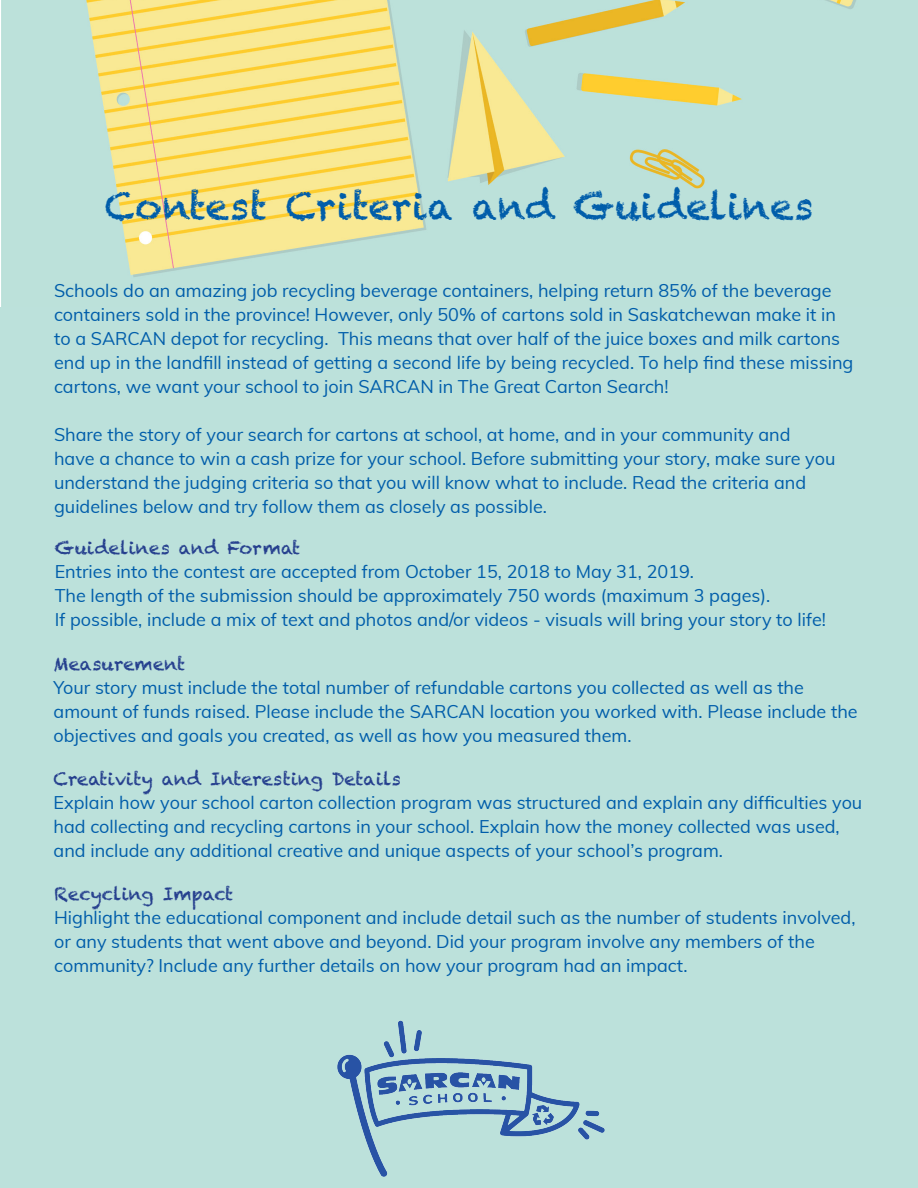
<style>
.page{position:relative;width:918px;height:1188px;background:#fff}
.page>*{position:absolute;margin:0;border:0;box-sizing:border-box;transform-origin:0 0}
.t1{font:37.5px "Chalkduster";color:#005daa}
.t2{font:18px/24px "Muli";color:#005daa}
.t3{font:18px "Chalkduster";color:#253f8e}
</style>
<div class="page">
<img style="left:1px;top:0;width:917px;height:308px">
<img style="left:327px;top:1009px;width:289px;height:179px">
<p class="t1" style="left:105px;top:184px;width:710px">Contest Criteria and Guidelines</p>
<p class="t2" style="left:54px;top:278px;width:801px">Schools do an amazing job recycling beverage containers, helping return 85% of the beverage containers sold in the province! However, only 50% of cartons sold in Saskatchewan make it in to a SARCAN depot for recycling. This means that over half of the juice boxes and milk cartons end up in the landfill instead of getting a second life by being recycled. To help find these missing cartons, we want your school to join SARCAN in The Great Carton Search!</p>
<p class="t2" style="left:54px;top:422px;width:783px">Share the story of your search for cartons at school, at home, and in your community and have a chance to win a cash prize for your school. Before submitting your story, make sure you understand the judging criteria so that you will know what to include. Read the criteria and guidelines below and try follow them as closely as possible.</p>
<p class="t3" style="left:55px;top:538px;width:247px">Guidelines and Format</p>
<p class="t2" style="left:55px;top:559px;width:641px">Entries into the contest are accepted from October 15, 2018 to May 31, 2019.</p>
<p class="t2" style="left:55px;top:583px;width:717px">The length of the submission should be approximately 750 words (maximum 3 pages).</p>
<p class="t2" style="left:55px;top:607px;width:773px">If possible, include a mix of text and photos and/or videos - visuals will bring your story to life!</p>
<p class="t3" style="left:54px;top:653px;width:133px">Measurement</p>
<p class="t2" style="left:54px;top:674px;width:806px">Your story must include the total number of refundable cartons you collected as well as the amount of funds raised. Please include the SARCAN location you worked with. Please include the objectives and goals you created, as well as how you measured them.</p>
<p class="t3" style="left:54px;top:768px;width:349px">Creativity and Interesting Details</p>
<p class="t2" style="left:54px;top:790px;width:810px">Explain how your school carton collection program was structured and explain any difficulties you had collecting and recycling cartons in your school. Explain how the money collected was used, and include any additional creative and unique aspects of your school’s program.</p>
<p class="t3" style="left:54px;top:883px;width:181px">Recycling Impact</p>
<p class="t2" style="left:54px;top:905px;width:803px">Highlight the educational component and include detail such as the number of students involved, or any students that went above and beyond. Did your program involve any members of the community? Include any further details on how your program had an impact.</p>
</div>
